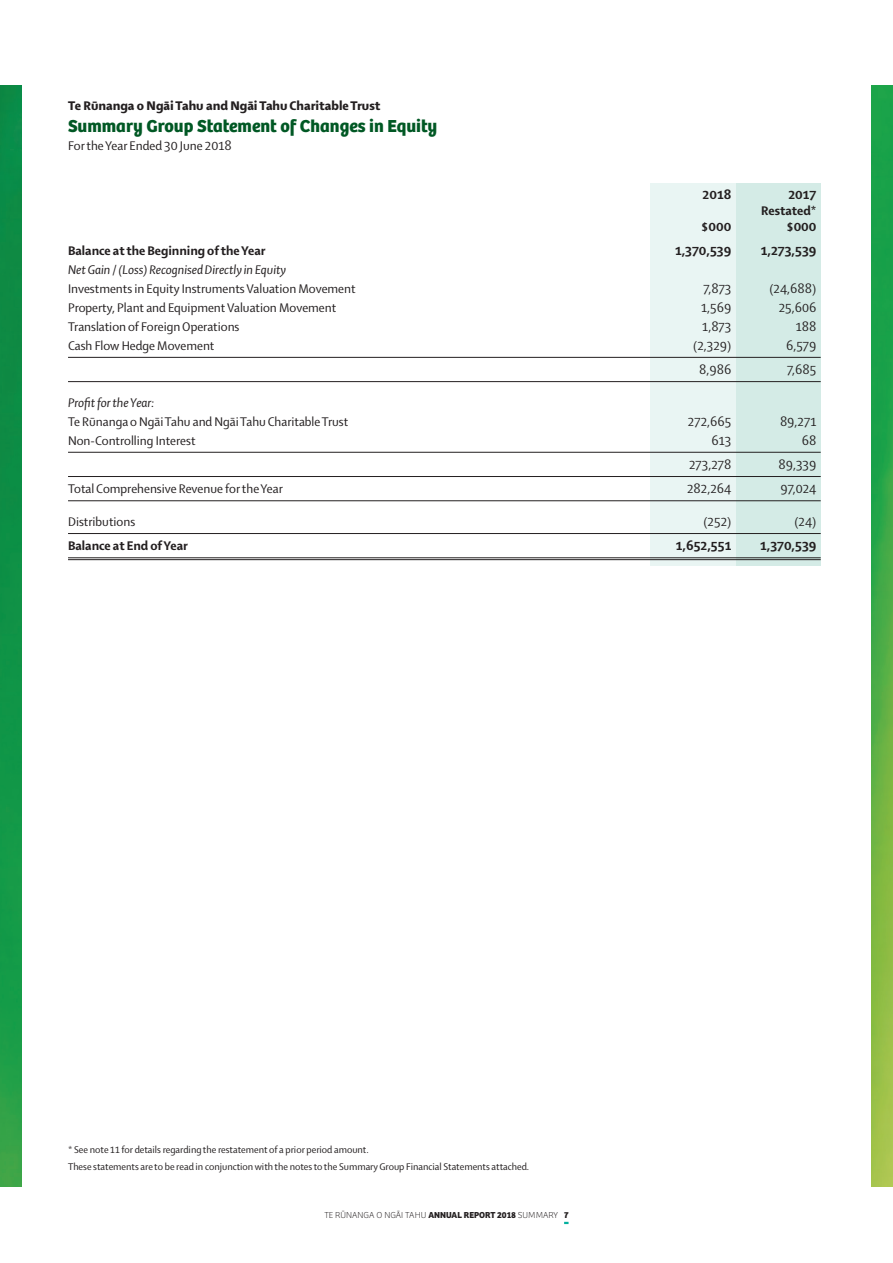
<style>
.page{position:relative;width:893px;height:1263px;background:#fff}
.page>*{position:absolute;margin:0;border:0;box-sizing:border-box;transform-origin:0 0}
.heading{font:700 18px "Bree";color:#005824}
.body_financials{font:13.5px "Shaker 2";color:#231f20}
.body_financials_0_25{font:13.5px "Shaker 2";color:#231f20}
.body_financials-2{font:italic 13.5px "Shaker 2";color:#231f20}
.body_financials-3{font:800 13.5px "Shaker 2";color:#231f20}
.heading-2{font:800 13.5px "Shaker 2";color:#231f20}
.body_financials_1_5{font:800 13.5px "Shaker 2";color:#231f20}
.body{font:13.5px "Shaker 2";color:#231f20}
.body_financials_extr{font:800 13.5px/15.8px "Shaker 2";color:#231f20;text-align:right}
.body-2{font:10.5px "Shaker 2";color:#231f20}
.t1{font:100 9px "Bree";color:#231f20}
.s1{font-weight:700}
</style>
<div class="page">
<div style="left:736px;top:183px;width:85px;height:383px;background:#d4ebe6"></div>
<div style="left:651px;top:183px;width:85px;height:383px;background:#e9f5f3"></div>
<hr style="left:68px;top:357px;width:753px;height:1px;background:#231f20">
<hr style="left:68px;top:381px;width:753px;height:1px;background:#231f20">
<hr style="left:68px;top:452px;width:753px;height:1px;background:#231f20">
<hr style="left:68px;top:476px;width:753px;height:1px;background:#231f20">
<hr style="left:68px;top:500px;width:753px;height:1px;background:#231f20">
<hr style="left:68px;top:533px;width:753px;height:1px;background:#231f20">
<hr style="left:68px;top:557px;width:753px;height:1px;background:#231f20">
<hr style="left:68px;top:559px;width:753px;height:1px;background:#231f20">
<img style="left:0;top:85px;width:21px;height:1101px">
<img style="left:872px;top:85px;width:21px;height:1101px">
<p class="heading-2" style="left:68px;top:97px;width:314px">Te Rūnanga o Ngāi Tahu and Ngāi Tahu Charitable Trust</p>
<p class="heading" style="left:68px;top:115px;width:371px">Summary Group Statement of Changes in Equity</p>
<p class="body" style="left:68px;top:137px;width:165px">For the Year Ended 30 June 2018</p>
<p class="body_financials_extr" style="left:703px;top:187px;width:30px">2018</p>
<p class="body_financials_extr" style="left:761px;top:187px;width:57px">2017<br>Restated*</p>
<p class="body_financials_extr" style="left:701px;top:218px;width:32px">$000</p>
<p class="body_financials_extr" style="left:786px;top:218px;width:32px">$000</p>
<p class="body_financials-3" style="left:68px;top:242px;width:199px">Balance at the Beginning of the Year</p>
<p class="body_financials-3" style="left:675px;top:242px;width:58px">1,370,539</p>
<p class="body_financials-3" style="left:761px;top:242px;width:57px">1,273,539</p>
<p class="body_financials-2" style="left:68px;top:261px;width:219px">Net Gain / (Loss) Recognised Directly in Equity</p>
<p class="body_financials" style="left:68px;top:279px;width:289px">Investments in Equity Instruments Valuation Movement</p>
<p class="body_financials" style="left:703px;top:279px;width:30px">7,873</p>
<p class="body_financials" style="left:769px;top:279px;width:49px">(24,688)</p>
<p class="body_financials" style="left:68px;top:298px;width:270px">Property, Plant and Equipment Valuation Movement</p>
<p class="body_financials" style="left:701px;top:298px;width:32px">1,569</p>
<p class="body_financials" style="left:779px;top:298px;width:39px">25,606</p>
<p class="body_financials" style="left:68px;top:317px;width:173px">Translation of Foreign Operations</p>
<p class="body_financials" style="left:702px;top:317px;width:31px">1,873</p>
<p class="body_financials" style="left:796px;top:317px;width:22px">188</p>
<p class="body_financials_0_25" style="left:68px;top:336px;width:148px">Cash Flow Hedge Movement</p>
<p class="body_financials_0_25" style="left:693px;top:336px;width:40px">(2,329)</p>
<p class="body_financials_0_25" style="left:786px;top:336px;width:32px">6,579</p>
<p class="body_financials_0_25" style="left:699px;top:361px;width:34px">8,986</p>
<p class="body_financials_0_25" style="left:787px;top:361px;width:31px">7,685</p>
<p class="body_financials-2" style="left:68px;top:393px;width:88px">Profit for the Year:</p>
<p class="body_financials" style="left:68px;top:412px;width:282px">Te Rūnanga o Ngāi Tahu and Ngāi Tahu Charitable Trust</p>
<p class="body_financials" style="left:688px;top:412px;width:45px">272,665</p>
<p class="body_financials" style="left:780px;top:412px;width:38px">89,271</p>
<p class="body_financials_0_25" style="left:68px;top:431px;width:129px">Non-Controlling Interest</p>
<p class="body_financials_0_25" style="left:711px;top:431px;width:21px">613</p>
<p class="body_financials_0_25" style="left:802px;top:431px;width:16px">68</p>
<p class="body_financials_0_25" style="left:689px;top:455px;width:44px">273,278</p>
<p class="body_financials_0_25" style="left:778px;top:455px;width:39px">89,339</p>
<p class="body_financials_0_25" style="left:68px;top:480px;width:216px">Total Comprehensive Revenue for the Year</p>
<p class="body_financials_0_25" style="left:687px;top:480px;width:46px">282,264</p>
<p class="body_financials_0_25" style="left:780px;top:480px;width:37px">97,024</p>
<p class="body_financials_0_25" style="left:68px;top:512px;width:69px">Distributions</p>
<p class="body_financials_0_25" style="left:703px;top:512px;width:29px">(252)</p>
<p class="body_financials_0_25" style="left:794px;top:512px;width:24px">(24)</p>
<p class="body_financials_1_5" style="left:68px;top:537px;width:121px">Balance at End of Year</p>
<p class="body_financials_1_5" style="left:676px;top:537px;width:57px">1,652,551</p>
<p class="body_financials_1_5" style="left:760px;top:537px;width:58px">1,370,539</p>
<p class="body-2" style="left:68px;top:1143px;width:302px">* See note 11 for details regarding the restatement of a prior period amount.</p>
<p class="body-2" style="left:68px;top:1160px;width:463px">These statements are to be read in conjunction with the notes to the Summary Group Financial Statements attached.</p>
<p class="t1" style="left:324px;top:1210px;width:246px">TE RŪNANGA O NGĀI TAHU <span class="s1">ANNUAL REPORT 2018</span> SUMMARY <span class="s1">7</span></p>
</div>
